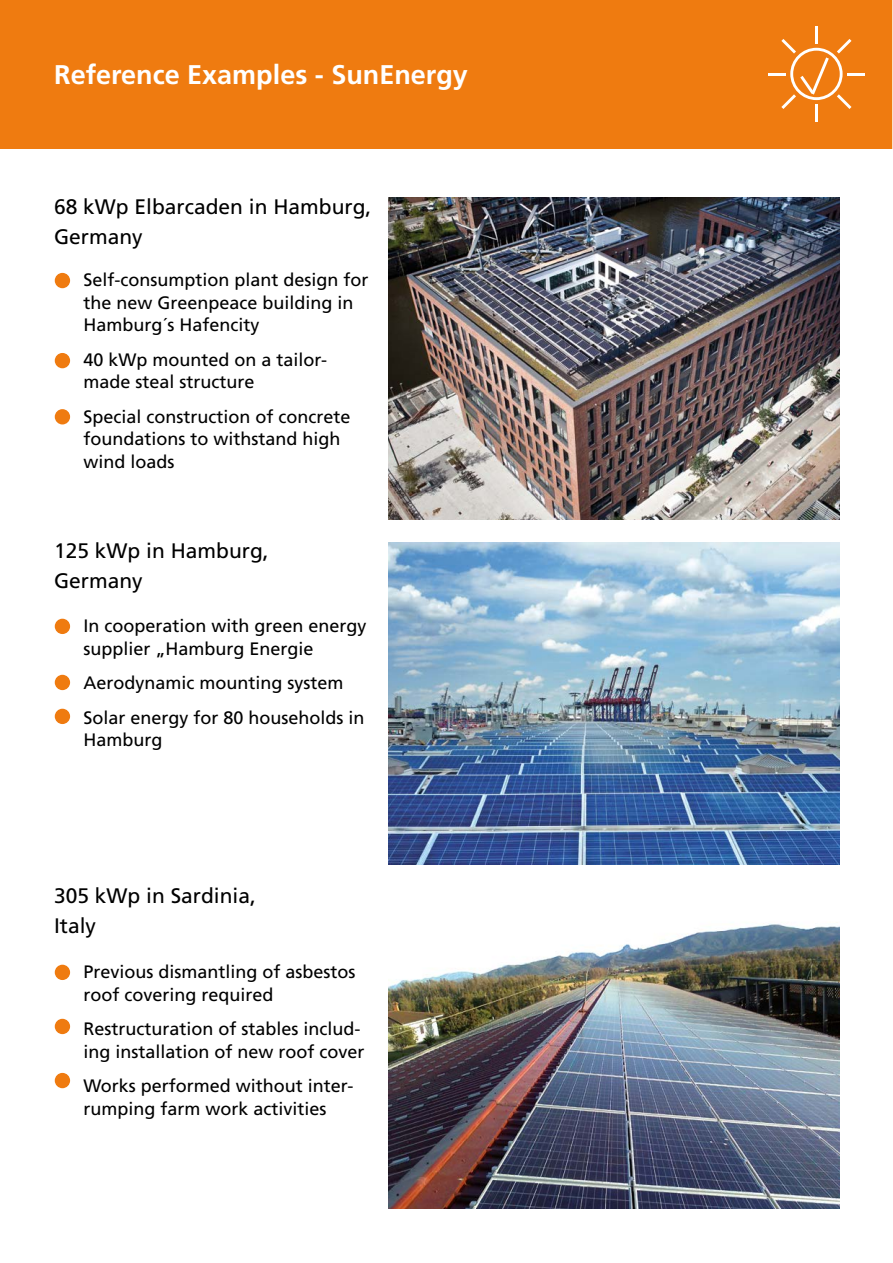
<style>
.page{position:relative;width:893px;height:1263px;background:#fff}
.page>*{position:absolute;margin:0;border:0;box-sizing:border-box;transform-origin:0 0}
.t1{font:700 27px "Frutiger LT Com";color:#fff}
.t2{font:21px/30px "Frutiger LT Std";color:#000}
.t3{font:18px/22.5px "Frutiger LT Std";color:#000}
</style>
<div class="page">
<div style="left:0;top:0;width:893px;height:149px;background:#ef7b10"></div>
<img style="left:388px;top:198px;width:451px;height:321px">
<img style="left:388px;top:543px;width:451px;height:321px">
<img style="left:388px;top:924px;width:451px;height:285px">
<div style="left:55px;top:273px;width:15px;height:15px;background:#ef7b10;border-radius:50%"></div>
<div style="left:55px;top:619px;width:15px;height:15px;background:#ef7b10;border-radius:50%"></div>
<div style="left:55px;top:965px;width:15px;height:15px;background:#ef7b10;border-radius:50%"></div>
<div style="left:55px;top:353px;width:15px;height:15px;background:#ef7b10;border-radius:50%"></div>
<div style="left:55px;top:675px;width:15px;height:15px;background:#ef7b10;border-radius:50%"></div>
<div style="left:55px;top:709px;width:15px;height:15px;background:#ef7b10;border-radius:50%"></div>
<div style="left:55px;top:1019px;width:15px;height:15px;background:#ef7b10;border-radius:50%"></div>
<div style="left:55px;top:409px;width:15px;height:15px;background:#ef7b10;border-radius:50%"></div>
<div style="left:55px;top:1073px;width:15px;height:15px;background:#ef7b10;border-radius:50%"></div>
<hr style="left:815px;top:104px;width:3px;height:18px;background:#fff">
<hr style="left:815px;top:26px;width:3px;height:18px;background:#fff">
<hr style="left:847px;top:73px;width:18px;height:3px;background:#fff">
<hr style="left:768px;top:73px;width:18px;height:3px;background:#fff">
<svg style="left:781px;top:39px;width:70px;height:70px"></svg>
<hr style="left:892px;top:0;width:1px;height:1263px;background:#fff">
<h1 class="t1" style="left:54px;top:49px;width:111px">Function</h1>
<h1 class="t1" style="left:54px;top:59px;width:415px">Reference Examples - SunEnergy</h1>
<p class="t2" style="left:54px;top:191px;width:319px">68 kWp Elbarcaden in Hamburg,<br>Germany</p>
<p class="t3" style="left:83px;top:269px;width:287px">Self-consumption plant design for the new Greenpeace building in<br>Hamburg´s Hafencity</p>
<p class="t3" style="left:83px;top:348px;width:245px">40 kWp mounted on a tailor&shy;made steal structure</p>
<p class="t3" style="left:83px;top:405px;width:269px">Special construction of concrete foundations to withstand high wind loads</p>
<p class="t2" style="left:54px;top:536px;width:216px">125 kWp in Hamburg,<br>Germany</p>
<p class="t3" style="left:83px;top:615px;width:285px">In cooperation with green energy supplier „Hamburg Energie</p>
<p class="t3" style="left:83px;top:666px;width:283px;line-height:34.5px">Aerodynamic mounting system<br>Solar energy for 80 households in</p>
<p class="t3" style="left:83px;top:729px;width:81px">Hamburg</p>
<p class="t2" style="left:54px;top:881px;width:203px">305 kWp in Sardinia,<br>Italy</p>
<p class="t3" style="left:83px;top:961px;width:274px">Previous dismantling of asbestos roof covering required</p>
<p class="t3" style="left:83px;top:1018px;width:283px">Restructuration of stables includ&shy;ing installation of new roof cover</p>
<p class="t3" style="left:83px;top:1075px;width:272px">Works performed without inter&shy;rumping farm work activities</p>
</div>
